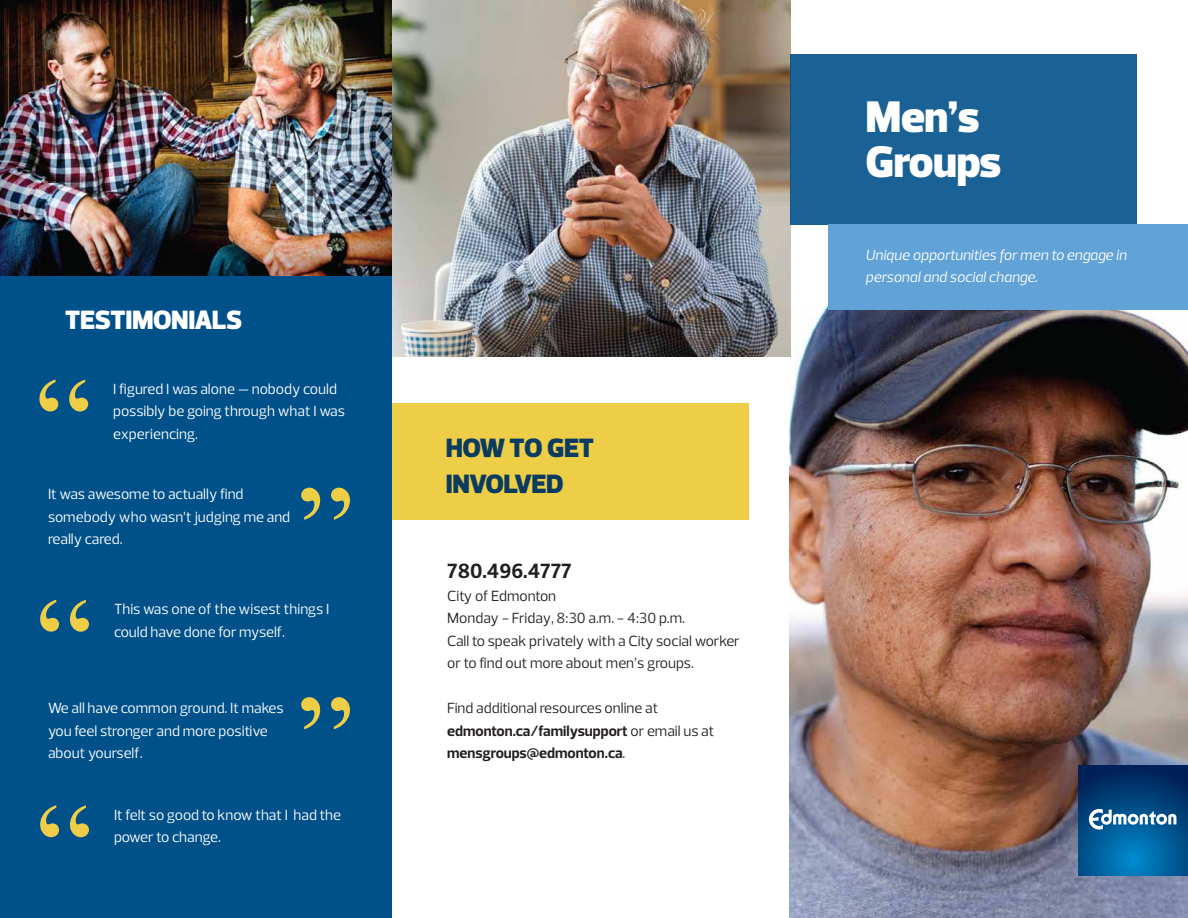
<style>
.page{position:relative;width:1188px;height:918px;background:#fff}
.page>*{position:absolute;margin:0;border:0;box-sizing:border-box;transform-origin:0 0}
.t1{font:127.5px "Times New Roman";color:#edce46}
.t2{font:900 45px/45px "Prelo";letter-spacing:-.01em;color:#fff}
.t3{font:900 27px/36px "Prelo";letter-spacing:-.02em;color:#0c3b60}
.t4{font:900 27px "Prelo";letter-spacing:-.01em;color:#fff}
.t5{font:700 21px "Prelo";color:#231f20}
.t6{font:15px/22.5px "Prelo";color:#fff}
.t7{font:15px/22.5px "Prelo";color:#231f20}
.t8{font:700 15px/22.5px "Prelo";color:#231f20}
.t9{font:italic 15px/22.5px "Prelo";color:#fff}
.s1{font-weight:400}
</style>
<div class="page">
<img style="left:790px;top:307px;width:398px;height:611px">
<div style="left:392px;top:403px;width:357px;height:116px;background:#edce46"></div>
<img style="left:392px;top:0;width:398px;height:357px">
<div style="left:790px;top:54px;width:347px;height:171px;background:#1a6295"></div>
<div style="left:828px;top:224px;width:360px;height:85px;background:#61a2d7"></div>
<div style="left:0;top:0;width:392px;height:918px;background:#005189"></div>
<img style="left:0;top:0;width:392px;height:276px">
<svg style="left:1078px;top:766px;width:110px;height:109px;background:#004b85"></svg>
<svg style="left:1089px;top:809px;width:87px;height:21px"></svg>
<h3 class="t4" style="left:65px;top:303px;width:179px">TESTIMONIALS</h3>
<h1 class="t1" style="left:35px;top:337px;width:58px">“</h1>
<p class="t6" style="left:113px;top:378px;width:233px">I figured I was alone — nobody could possibly be going through what I was</p>
<p class="t6" style="left:113px;top:423px;width:86px">experiencing.</p>
<p class="t6" style="left:48px;top:483px;width:244px">It was awesome to actually find somebody who wasn’t judging me and really cared.</p>
<h1 class="t1" style="left:297px;top:446px;width:58px">”</h1>
<h1 class="t1" style="left:36px;top:558px;width:58px">“</h1>
<p class="t6" style="left:114px;top:598px;width:217px">This was one of the wisest things I could have done for myself.</p>
<p class="t6" style="left:48px;top:697px;width:237px">We all have common ground. It makes you feel stronger and more positive about yourself.</p>
<h1 class="t1" style="left:297px;top:655px;width:58px">”</h1>
<h1 class="t1" style="left:36px;top:763px;width:58px">“</h1>
<p class="t6" style="left:114px;top:804px;width:229px">It felt so good to know that I had the power to change.</p>
<h3 class="t3" style="left:446px;top:430px;width:150px">HOW TO GET<br>INVOLVED</h3>
<h3 class="t5" style="left:447px;top:558px;width:126px">780.496.4777</h3>
<p class="t7" style="left:447px;top:585px;width:294px">City of Edmonton<br>Monday - Friday, 8:30 a.m. - 4:30 p.m.<br>Call to speak privately with a City social worker or to find out more about men’s groups.</p>
<p class="t8" style="left:447px;top:697px;width:269px"><span class="s1">Find additional resources online at </span>edmonton.ca/familysupport <span class="s1">or email us at </span>mensgroups@edmonton.ca<span class="s1">.</span></p>
<h2 class="t2" style="left:866px;top:94px;width:137px">Men’s<br>Groups</h2>
<p class="t9" style="left:866px;top:244px;width:263px">Unique opportunities for men to engage in personal and social change.</p>
</div>
